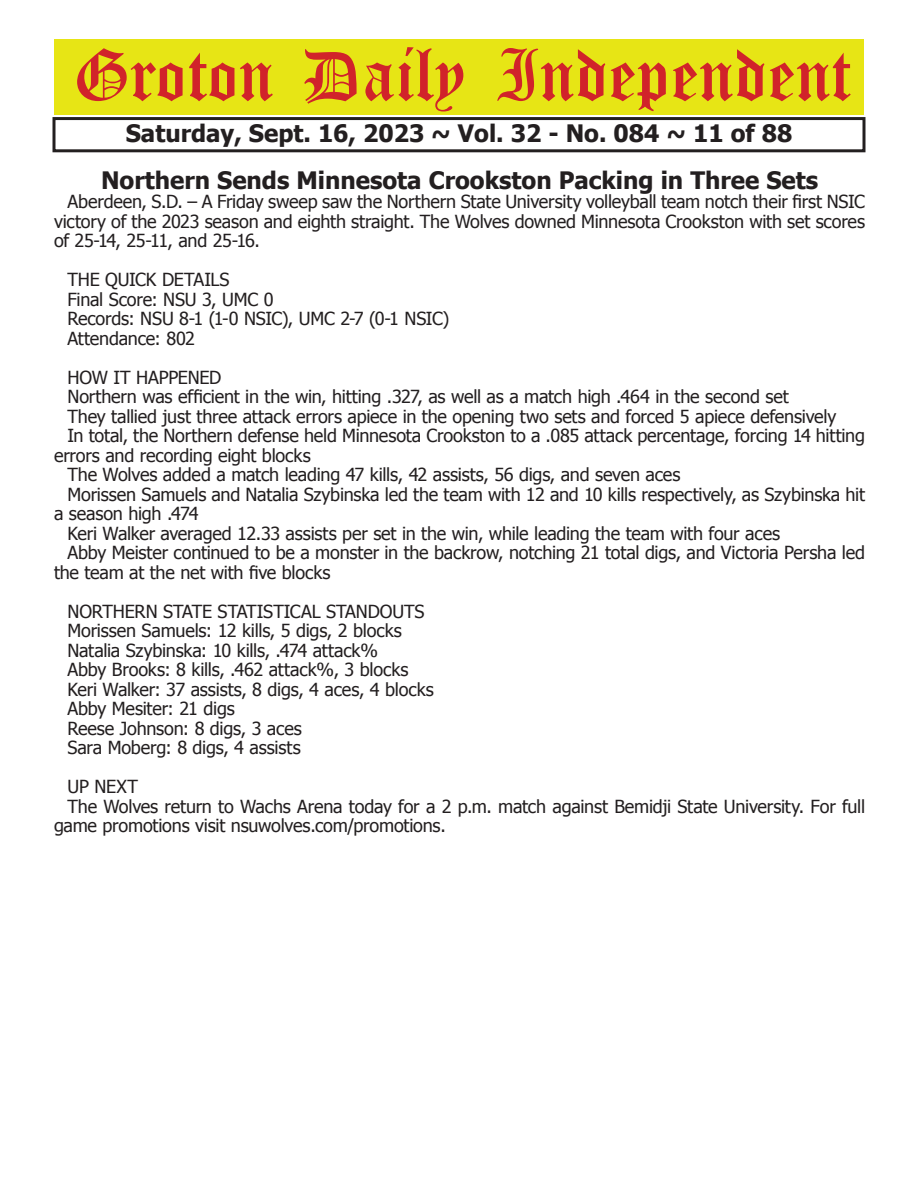
<style>
.page{position:relative;width:918px;height:1188px;background:#fff}
.page>*{position:absolute;margin:0;border:0;box-sizing:border-box;transform-origin:0 0}
.t1{font:54px "Old English Five";color:#d1232a}
.t2{font:700 24px "Tahoma";color:#231f20}
.t3{font:18px/19.5px "Tahoma";letter-spacing:-.01em;color:#231f20}
</style>
<div class="page">
<div style="left:52px;top:117px;width:814px;height:35px;border:3px solid #231f20"></div>
<div style="left:54px;top:40px;width:810px;height:75px;background:#e7e515"></div>
<h1 class="t1" style="left:73px;top:50px;width:779px">Groton Daily Independent</h1>
<h2 class="t2" style="left:126px;top:116px;width:668px">Saturday, Sept. 16, 2023 ~ Vol. 32 - No. 084 ~ 11 of 88</h2>
<h2 class="t2" style="left:101px;top:163px;width:719px">Northern Sends Minnesota Crookston Packing in Three Sets</h2>
<p class="t3" style="left:54px;top:191px;width:813px;text-align:justify;text-indent:14px">Aberdeen, S.D. – A Friday sweep saw the Northern State University volleyball team notch their first NSIC victory of the 2023 season and eighth straight. The Wolves downed Minnesota Crookston with set scores of 25-14, 25-11, and 25-16.</p>
<p class="t3" style="left:68px;top:269px;width:383px">THE QUICK DETAILS<br>Final Score: NSU 3, UMC 0<br>Records: NSU 8-1 (1-0 NSIC), UMC 2-7 (0-1 NSIC)<br>Attendance: 802</p>
<p class="t3" style="left:68px;top:367px;width:155px">HOW IT HAPPENED</p>
<p class="t3" style="left:68px;top:386px;width:723px">Northern was efficient in the win, hitting .327, as well as a match high .464 in the second set</p>
<p class="t3" style="left:68px;top:406px;width:770px">They tallied just three attack errors apiece in the opening two sets and forced 5 apiece defensively</p>
<p class="t3" style="left:68px;top:425px;width:799px">In total, the Northern defense held Minnesota Crookston to a .085 attack percentage, forcing 14 hitting</p>
<p class="t3" style="left:54px;top:445px;width:258px">errors and recording eight blocks</p>
<p class="t3" style="left:68px;top:464px;width:614px">The Wolves added a match leading 47 kills, 42 assists, 56 digs, and seven aces</p>
<p class="t3" style="left:68px;top:484px;width:799px">Morissen Samuels and Natalia Szybinska led the team with 12 and 10 kills respectively, as Szybinska hit</p>
<p class="t3" style="left:54px;top:503px;width:146px">a season high .474</p>
<p class="t3" style="left:68px;top:523px;width:714px">Keri Walker averaged 12.33 assists per set in the win, while leading the team with four aces</p>
<p class="t3" style="left:68px;top:542px;width:799px">Abby Meister continued to be a monster in the backrow, notching 21 total digs, and Victoria Persha led</p>
<p class="t3" style="left:54px;top:562px;width:278px">the team at the net with five blocks</p>
<p class="t3" style="left:68px;top:601px;width:368px">NORTHERN STATE STATISTICAL STANDOUTS Morissen Samuels: 12 kills, 5 digs, 2 blocks Natalia Szybinska: 10 kills, .474 attack%<br>Abby Brooks: 8 kills, .462 attack%, 3 blocks Keri Walker: 37 assists, 8 digs, 4 aces, 4 blocks Abby Mesiter: 21 digs<br>Reese Johnson: 8 digs, 3 aces<br>Sara Moberg: 8 digs, 4 assists</p>
<p class="t3" style="left:68px;top:776px;width:72px">UP NEXT</p>
<p class="t3" style="left:68px;top:796px;width:799px">The Wolves return to Wachs Arena today for a 2 p.m. match against Bemidji State University. For full</p>
<p class="t3" style="left:54px;top:815px;width:393px">game promotions visit nsuwolves.com/promotions.</p>
</div>
